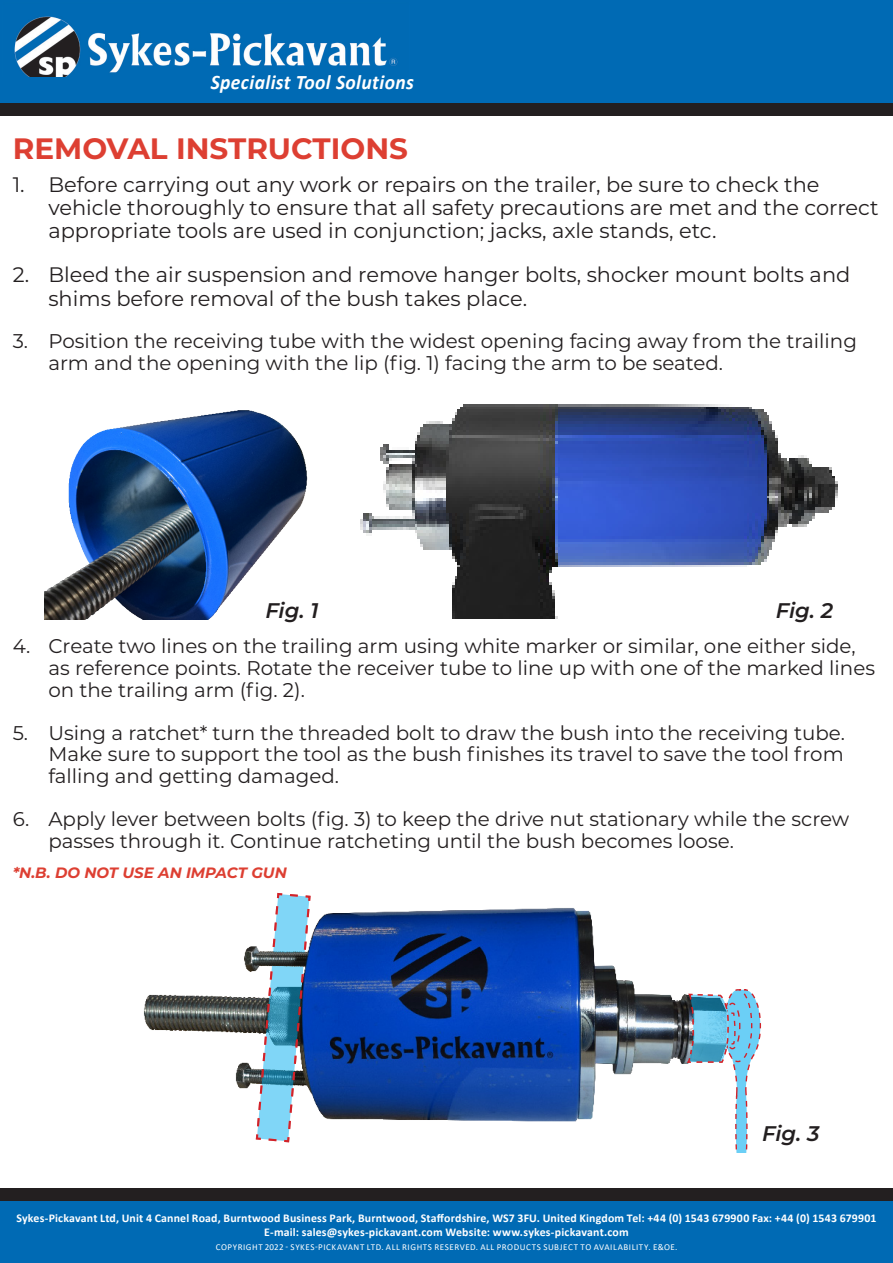
<style>
.page{position:relative;width:893px;height:1263px;background:#fff}
.page>*{position:absolute;margin:0;border:0;box-sizing:border-box;transform-origin:0 0}
.t1{font:700 29.4px "Montserrat";color:#dd3f32}
.List_Paragraph{font:italic 600 21.15px "Montserrat";letter-spacing:-.005em;color:#231f20}
.t2{font:21px/23.1px "Montserrat";color:#231f20}
.t3{font:italic 700 20.7px "Calibri";letter-spacing:.02em;color:#fff;scale:.95 1}
.t4{font:19.8px/21.9px "Montserrat";color:#231f20}
.List_Paragraph-2{font:italic 700 15px "Montserrat";color:#dd3f32}
.t5{font:700 11.85px/14.2px "Calibri";letter-spacing:.015em;color:#fff;text-align:center}
.t6{font:9px "Calibri";letter-spacing:.06em;color:#fff}
</style>
<div class="page">
<div style="left:0;top:0;width:893px;height:103px;background:#006ab4"></div>
<div style="left:0;top:1200px;width:893px;height:63px;background:#006ab4"></div>
<div style="left:0;top:103px;width:893px;height:1097px;background:#231f20"></div>
<div style="left:0;top:116px;width:893px;height:1072px;background:#fff"></div>
<img style="left:14px;top:16px;width:384px;height:61px">
<img style="left:360px;top:404px;width:478px;height:214px">
<img style="left:45px;top:410px;width:263px;height:209px">
<img style="left:144px;top:908px;width:541px;height:214px">
<svg style="left:685px;top:989px;width:77px;height:164px"></svg>
<svg style="left:255px;top:892px;width:57px;height:251px"></svg>
<img style="left:226px;top:896px;width:87px;height:76px">
<p class="t3" style="left:211px;top:67px;width:215px">Specialist Tool Solutions</p>
<p class="t1" style="left:13px;top:128px;width:397px">REMOVAL INSTRUCTIONS</p>
<p class="t2" style="left:48px;top:173px;width:832px;text-indent:-36px">1. Before carrying out any work or repairs on the trailer, be sure to check the vehicle thoroughly to ensure that all safety precautions are met and the correct appropriate tools are used in conjunction; jacks, axle stands, etc.</p>
<p class="t2" style="left:48px;top:263px;width:803px;text-indent:-36px">2. Bleed the air suspension and remove hanger bolts, shocker mount bolts and shims before removal of the bush takes place.</p>
<p class="t4" style="left:48px;top:330px;width:810px;text-indent:-36px">3. Position the receiving tube with the widest opening facing away from the trailing arm and the opening with the lip (fig. 1) facing the arm to be seated.</p>
<p class="List_Paragraph" style="left:265px;top:596px;width:55px">Fig. 1</p>
<p class="List_Paragraph" style="left:776px;top:596px;width:59px">Fig. 2</p>
<p class="t4" style="left:48px;top:634px;width:828px;text-indent:-36px">4. Create two lines on the trailing arm using white marker or similar, one either side, as reference points. Rotate the receiver tube to line up with one of the marked lines on the trailing arm (fig. 2).</p>
<p class="t4" style="left:48px;top:721px;width:798px;text-align:justify;text-indent:-36px">5. Using a ratchet* turn the threaded bolt to draw the bush into the receiving tube.<br>Make sure to support the tool as the bush finishes its travel to save the tool from falling and getting damaged.</p>
<p class="t4" style="left:48px;top:807px;width:802px;text-indent:-36px">6. Apply lever between bolts (fig. 3) to keep the drive nut stationary while the screw passes through it. Continue ratcheting until the bush becomes loose.</p>
<p class="List_Paragraph-2" style="left:13px;top:862px;width:276px">*N.B. DO NOT USE AN IMPACT GUN</p>
<p class="List_Paragraph" style="left:762px;top:1118px;width:59px">Fig. 3</p>
<p class="t5" style="left:16px;top:1211px;width:861px">Sykes-Pickavant Ltd, Unit 4 Cannel Road, Burntwood Business Park, Burntwood, Staffordshire, WS7 3FU. United Kingdom Tel: +44 (0) 1543 679900 Fax: +44 (0) 1543 679901<br>E-mail: sales@sykes-pickavant.com Website: www.sykes-pickavant.com</p>
<p class="t6" style="left:216px;top:1240px;width:463px">COPYRIGHT 2022 - SYKES-PICKAVANT LTD. ALL RIGHTS RESERVED. ALL PRODUCTS SUBJECT TO AVAILABILITY. E&amp;OE.</p>
</div>
